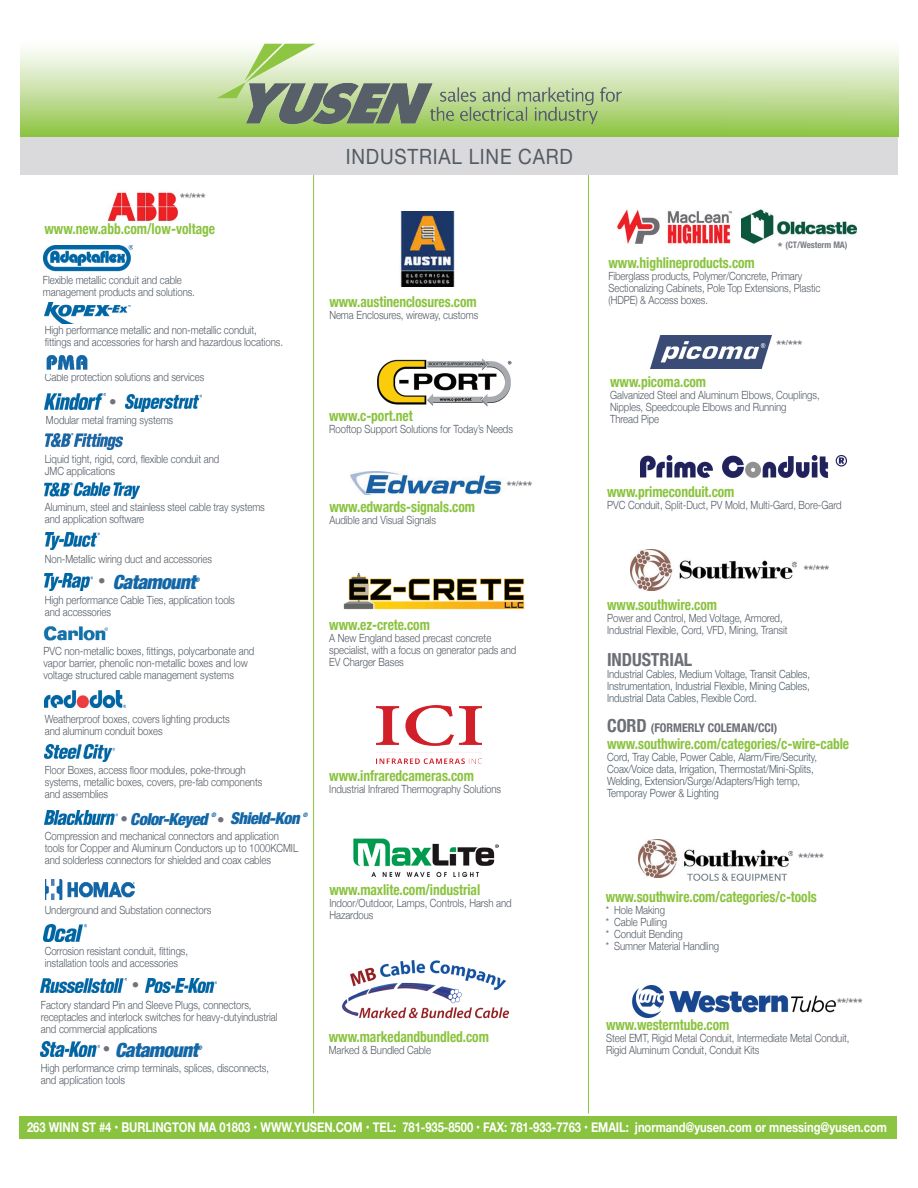
<style>
.page{position:relative;width:918px;height:1188px;background:#fff}
.page>*{position:absolute;margin:0;border:0;box-sizing:border-box;transform-origin:0 0}
.t1{font:21px "Helvetica Neue";letter-spacing:.04em;color:#525a63;scale:.9 1}
.t2{font:italic 900 condensed 19.5px "Helvetica Neue";color:#1367a7}
.t3{font:700 condensed 18px "Helvetica Neue";letter-spacing:-.005em;color:#6c6f76}
.t4{font:italic 900 condensed 16.5px "Helvetica Neue";color:#1367a7}
.t5{font:700 condensed 15px "Helvetica Neue";letter-spacing:-.005em;color:#8ac33f;scale:.9 1}
.t6{font:300 15px "Helvetica Neue";color:#70737a}
.t7{font:700 13.5px "Helvetica Neue";letter-spacing:-.005em;color:#fff;scale:.83 1}
.t8{font:700 condensed 12px "Helvetica Neue";color:#797d83}
.t9{font:700 condensed 12px "Helvetica Neue";letter-spacing:-.005em;color:#6c6f76}
.t10{font:300 11.25px/12px "Helvetica Neue";letter-spacing:-.005em;color:#525a63;scale:.85 1}
.t11{font:300 11.25px/12px "Helvetica Neue";letter-spacing:-.005em;color:#475865;text-align:justify;scale:.85 1}
.t12{font:700 condensed 9px "Helvetica Neue";letter-spacing:-.005em;color:#797d83}
.t13{font:italic 700 condensed 6.15px "Helvetica Neue";color:#1367a7}
.t14{font:italic 700 condensed 6px "Helvetica Neue";color:#1367a7}
.s1{font-weight:300;font-style:normal;font-stretch:normal;font-size:15px;color:#70737a}
.s2{font-size:16.35px}
.s3{font-size:12px}
.s4{font-size:18px}
</style>
<div class="page">
<hr style="left:588px;top:139px;width:1px;height:975px;background:#8ac33f">
<hr style="left:313px;top:137px;width:1px;height:977px;background:#8ac33f">
<div style="left:21px;top:136px;width:877px;height:39px;background:#dadadc"></div>
<img style="left:107px;top:192px;width:71px;height:30px">
<div style="left:21px;top:31px;width:877px;height:105px;background:linear-gradient(to bottom,#fff,#93c54c)"></div>
<img style="left:43px;top:245px;width:90px;height:27px">
<img style="left:45px;top:303px;width:85px;height:20px">
<img style="left:44px;top:924px;width:43px;height:18px">
<img style="left:43px;top:626px;width:65px;height:15px">
<img style="left:179px;top:35px;width:478px;height:102px">
<img style="left:46px;top:355px;width:42px;height:15px">
<img style="left:45px;top:691px;width:81px;height:16px">
<div style="left:20px;top:1116px;width:877px;height:22px;background:#8ac33f"></div>
<img style="left:399px;top:211px;width:56px;height:76px">
<img style="left:350px;top:472px;width:156px;height:23px">
<img style="left:45px;top:532px;width:55px;height:17px">
<img style="left:46px;top:434px;width:77px;height:16px">
<img style="left:45px;top:744px;width:69px;height:18px">
<img style="left:45px;top:482px;width:94px;height:16px">
<img style="left:45px;top:574px;width:48px;height:17px">
<img style="left:41px;top:978px;width:85px;height:14px">
<img style="left:146px;top:979px;width:71px;height:14px">
<img style="left:45px;top:394px;width:60px;height:15px">
<img style="left:126px;top:394px;width:75px;height:17px">
<img style="left:45px;top:810px;width:72px;height:14px">
<img style="left:41px;top:1042px;width:58px;height:14px">
<img style="left:46px;top:880px;width:88px;height:19px">
<img style="left:641px;top:455px;width:206px;height:23px">
<img style="left:353px;top:839px;width:145px;height:37px">
<img style="left:742px;top:209px;width:114px;height:35px">
<img style="left:617px;top:209px;width:115px;height:35px">
<img style="left:377px;top:359px;width:135px;height:47px">
<img style="left:631px;top:549px;width:165px;height:41px">
<img style="left:639px;top:840px;width:154px;height:37px">
<img style="left:683px;top:870px;width:103px;height:11px">
<img style="left:341px;top:960px;width:169px;height:59px">
<img style="left:343px;top:572px;width:182px;height:38px">
<img style="left:377px;top:705px;width:105px;height:59px">
<img style="left:631px;top:986px;width:206px;height:31px">
<img style="left:650px;top:336px;width:121px;height:32px">
<p class="t8" style="left:180px;top:187px;width:27px">**<sup>/</sup>***</p>
<h3 class="t5" style="left:44px;top:217px;width:191px">www.new.abb.com/low-voltage</h3>
<p class="t10" style="left:43px;top:273px;width:180px">Flexible metallic conduit and cable management products and solutions.</p>
<p class="t10" style="left:45px;top:323px;width:282px">High performance metallic and non-metallic conduit, fittings and accessories for harsh and hazardous locations.</p>
<p class="t10" style="left:45px;top:371px;width:189px">Cable protection solutions and services</p>
<h3 class="t6" style="left:109px;top:389px;width:9px">•</h3>
<p class="t10" style="left:46px;top:413px;width:151px">Modular metal framing systems</p>
<p class="t10" style="left:45px;top:452px;width:207px">Liquid tight, rigid, cord, flexible conduit and<br>JMC applications</p>
<p class="t10" style="left:45px;top:501px;width:260px">Aluminum, steel and stainless steel cable tray systems and application software</p>
<p class="t10" style="left:45px;top:552px;width:198px">Non-Metallic wiring duct and accessories</p>
<h3 class="t6" style="left:98px;top:569px;width:9px">•</h3>
<h2 class="t2" style="left:113px;top:566px;width:90px">Catamount</h2>
<p class="t13" style="left:195px;top:574px;width:8px">®</p>
<p class="t10" style="left:45px;top:593px;width:225px">High performance Cable Ties, application tools and accessories</p>
<p class="t10" style="left:44px;top:644px;width:249px">PVC non-metallic boxes, fittings, polycarbonate and vapor barrier, phenolic non-metallic boxes and low voltage structured cable management systems</p>
<p class="t10" style="left:45px;top:713px;width:219px">Weatherproof boxes, covers lighting products and aluminum conduit boxes</p>
<p class="t10" style="left:45px;top:763px;width:257px">Floor Boxes, access floor modules, poke-through systems, metallic boxes, covers, pre-fab components and assemblies</p>
<h3 class="t4" style="left:120px;top:805px;width:185px"><span class="s1">•</span> Color-Keyed <span class="s1">•</span> <span class="s2">Shield-Kon</span></h3>
<p class="t14" style="left:303px;top:810px;width:8px">®</p>
<p class="t13" style="left:211px;top:810px;width:8px">®</p>
<p class="t10" style="left:45px;top:830px;width:300px">Compression and mechanical connectors and application tools for Copper and Aluminum Conductors up to 1000KCMIL and solderless connectors for shielded and coax cables</p>
<p class="t10" style="left:45px;top:903px;width:197px">Underground and Substation connectors</p>
<p class="t10" style="left:45px;top:944px;width:170px">Corrosion resistant conduit, fittings, installation tools and accessories</p>
<h3 class="t6" style="left:132px;top:972px;width:9px">•</h3>
<p class="t10" style="left:41px;top:998px;width:280px">Factory standard Pin and Sleeve Plugs, connectors, receptacles and interlock switches for heavy-dutyindustrial and commercial applications</p>
<h2 class="t2" style="left:103px;top:1034px;width:102px"><sup>•</sup> Catamount</h2>
<p class="t13" style="left:197px;top:1043px;width:8px">®</p>
<p class="t10" style="left:41px;top:1061px;width:270px">High performance crimp terminals, splices, disconnects, and application tools</p>
<h1 class="t1" style="left:346px;top:142px;width:253px">INDUSTRIAL LINE CARD</h1>
<h3 class="t5" style="left:329px;top:289px;width:165px">www.austinenclosures.com</h3>
<p class="t10" style="left:329px;top:308px;width:177px">Nema Enclosures, wireway, customs</p>
<h3 class="t5" style="left:329px;top:403px;width:94px">www.c-port.net</h3>
<p class="t10" style="left:329px;top:422px;width:218px">Rooftop Support Solutions for Today’s Needs</p>
<h3 class="t5" style="left:329px;top:494px;width:163px">www.edwards-signals.com</h3>
<p class="t10" style="left:329px;top:513px;width:127px">Audible and Visual Signals</p>
<p class="t8" style="left:507px;top:476px;width:27px">**<sup>/</sup>***</p>
<h3 class="t5" style="left:329px;top:612px;width:113px">www.ez-crete.com</h3>
<p class="t10" style="left:329px;top:631px;width:222px">A New England based precast concrete specialist, with a focus on generator pads and<br>EV Charger Bases</p>
<h3 class="t5" style="left:329px;top:764px;width:162px">www.infraredcameras.com</h3>
<p class="t10" style="left:329px;top:783px;width:204px">Industrial Infrared Thermography Solutions</p>
<h3 class="t5" style="left:329px;top:877px;width:169px">www.maxlite.com/industrial</h3>
<p class="t10" style="left:329px;top:896px;width:216px">Indoor/Outdoor, Lamps, Controls, Harsh and<br>Hazardous</p>
<h3 class="t5" style="left:329px;top:1024px;width:179px">www.markedandbundled.com</h3>
<p class="t10" style="left:329px;top:1043px;width:122px">Marked &amp; Bundled Cable</p>
<p class="t12" style="left:778px;top:238px;width:71px"><span class="s3">*</span> (CT/Westerm MA)</p>
<h3 class="t5" style="left:609px;top:250px;width:164px">www.highlineproducts.com</h3>
<p class="t10" style="left:609px;top:269px;width:251px">Fiberglass products, Polymer/Concrete, Primary<br>Sectionalizing Cabinets, Pole Top Extensions, Plastic (HDPE) &amp; Access boxes.</p>
<p class="t8" style="left:777px;top:334px;width:27px">**<sup>/</sup>***</p>
<h3 class="t5" style="left:610px;top:369px;width:108px">www.picoma.com</h3>
<p class="t10" style="left:610px;top:388px;width:248px">Galvanized Steel and Aluminum Elbows, Couplings,<br>Nipples, Speedcouple Elbows and Running<br>Thread Pipe</p>
<h3 class="t5" style="left:607px;top:479px;width:143px">www.primeconduit.com</h3>
<p class="t10" style="left:607px;top:498px;width:277px">PVC Conduit, Split-Duct, PV Mold, Multi-Gard, Bore-Gard</p>
<h3 class="t5" style="left:607px;top:593px;width:124px">www.southwire.com</h3>
<p class="t10" style="left:607px;top:612px;width:214px">Power and Control, Med Voltage, Armored,<br>Industrial Flexible, Cord, VFD, Mining, Transit</p>
<p class="t8" style="left:804px;top:560px;width:27px">**<sup>/</sup>***</p>
<h3 class="t3" style="left:607px;top:645px;width:87px">INDUSTRIAL</h3>
<p class="t11" style="left:607px;top:667px;width:240px">Industrial Cables, Medium Voltage, Transit Cables, Instrumentation, Industrial Flexible, Mining Cables, Industrial Data Cables, Flexible Cord.</p>
<p class="t9" style="left:607px;top:718px;width:172px"><span class="s4">CORD</span> (FORMERLY COLEMAN/CCI)</p>
<h3 class="t5" style="left:607px;top:731px;width:270px">www.southwire.com/categories/c-wire-cable</h3>
<p class="t11" style="left:607px;top:750px;width:249px;text-align:left">Cord, Tray Cable, Power Cable, Alarm/Fire/Security, Coax/Voice data, Irrigation, Thermostat/Mini-Splits, Welding, Extension/Surge/Adapters/High temp, Temporay Power &amp; Lighting</p>
<p class="t8" style="left:798px;top:848px;width:27px">**<sup>/</sup>***</p>
<h3 class="t5" style="left:606px;top:885px;width:236px">www.southwire.com/categories/c-tools</h3>
<p class="t10" style="left:606px;top:904px;width:135px">* Hole Making<br>* Cable Pulling<br>* Conduit Bending<br>* Sumner Material Handling</p>
<p class="t8" style="left:837px;top:992px;width:27px">**<sup>/</sup>***</p>
<h3 class="t5" style="left:606px;top:1012px;width:138px">www.westerntube.com</h3>
<p class="t10" style="left:606px;top:1031px;width:288px">Steel EMT, Rigid Metal Conduit, Intermediate Metal Conduit,<br>Rigid Aluminum Conduit, Conduit Kits</p>
<p class="t7" style="left:27px;top:1116px;width:1038px">263 WINN ST #4 • BURLINGTON MA 01803 • WWW.YUSEN.COM • TEL: 781-935-8500 • FAX: 781-933-7763 • EMAIL: jnormand@yusen.com or mnessing@yusen.com</p>
</div>
